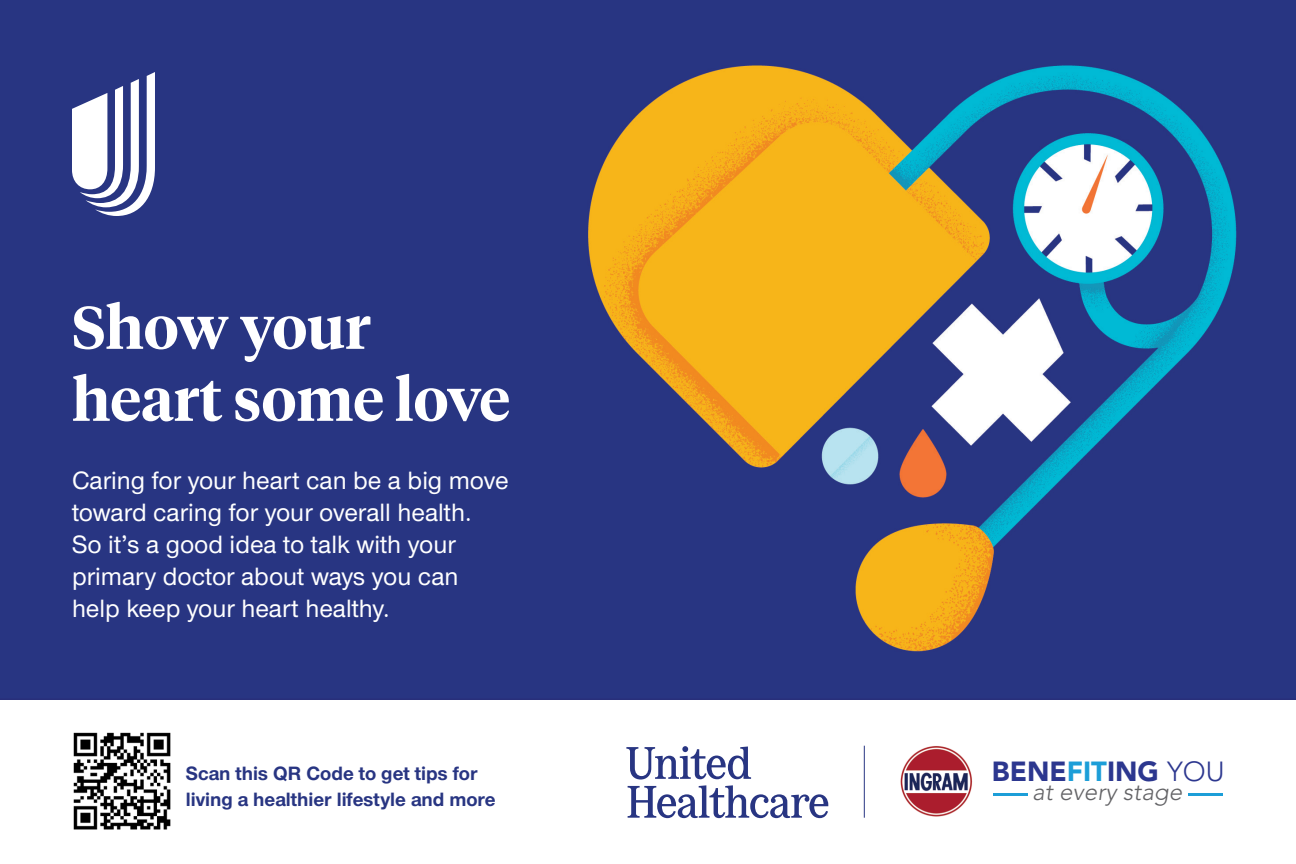
<style>
.page{position:relative;width:1296px;height:864px;background:#fff}
.page>*{position:absolute;margin:0;border:0;box-sizing:border-box;transform-origin:0 0}
.t1{font:600 60px/72px "UHC Serif Headline";color:#fff}
.t2{font:900 27.4px "Avenir LT Std";color:#2c378f}
.t3{font:500 26px/32px "UHC Sans";color:#fff}
.t4{font:italic 300 24.2px "Avenir LT Std";color:#636366}
.H6-Sans{font:700 20px/26px "UHC Sans";color:#283582}
.s1{color:#1c9ed8}
.s2{font-weight:300}
</style>
<div class="page">
<div style="left:0;top:0;width:1296px;height:700px;background:#283582"></div>
<img style="left:527px;top:8px;width:769px;height:647px">
<img style="left:73px;top:732px;width:98px;height:98px">
<svg style="left:72px;top:72px;width:83px;height:144px"></svg>
<hr style="left:864px;top:746px;width:1px;height:72px;background:#283582">
<svg style="left:626px;top:746px;width:202px;height:72px"></svg>
<hr style="left:994px;top:793px;width:34px;height:2px;background:#1c9ed8">
<hr style="left:1188px;top:793px;width:34px;height:2px;background:#1c9ed8">
<img style="left:900px;top:746px;width:73px;height:71px">
<p class="t1" style="left:72px;top:289px;width:439px">Show your heart some love</p>
<p class="t3" style="left:72px;top:463px;width:438px">Caring for your heart can be a big move toward caring for your overall health.<br>So it’s a good idea to talk with your primary doctor about ways you can help keep your heart healthy.</p>
<p class="H6-Sans" style="left:186px;top:759px;width:311px">Scan this QR Code to get tips for living a healthier lifestyle and more</p>
<p class="t2" style="left:992px;top:755px;width:234px">BENE<span class="s1">FIT</span>ING <span class="s2">YOU</span></p>
<p class="t4" style="left:1032px;top:777px;width:152px">at every stage</p>
</div>
